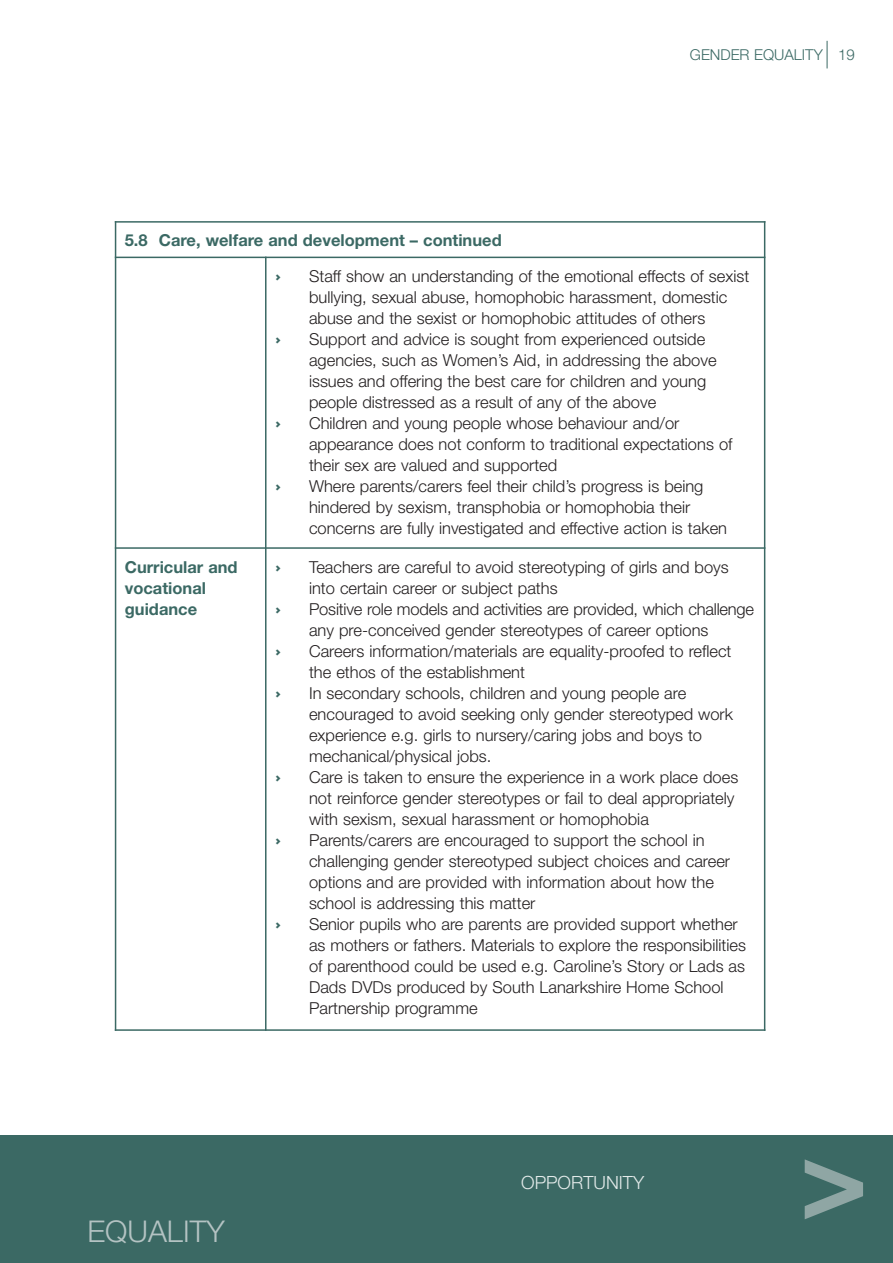
<style>
.page{position:relative;width:893px;height:1263px;background:#fff}
.page>*{position:absolute;margin:0;border:0;box-sizing:border-box;transform-origin:0 0}
.t1{font:700 114.9px "Helvetica Neue";color:#8fa6a4}
.t2{font:300 30px "Helvetica Neue";color:#b4c3c3}
.t3{font:300 18.3px "Helvetica Neue";color:#e2eae9}
.t4{font:300 16.5px/35.5px "Helvetica Neue";color:#231f20}
.t5{font:700 16.5px/21px "Helvetica Neue";color:#3b6964}
.t6{font:300 15px "Helvetica Neue";color:#3b6964}
.s1{font-weight:700;color:#3b6964}
.s2{font-family:"Agenda";font-weight:700;color:#3b6964}
</style>
<div class="page">
<div style="left:0;top:1135px;width:893px;height:128px;background:#3b6964"></div>
<svg style="left:827px;top:41px;width:1px;height:27px"></svg>
<hr style="left:115px;top:221px;width:1px;height:810px;background:#3b6964">
<hr style="left:265px;top:257px;width:1px;height:774px;background:#3b6964">
<hr style="left:764px;top:221px;width:1px;height:810px;background:#3b6964">
<hr style="left:115px;top:221px;width:650px;height:2px;background:#3b6964">
<hr style="left:115px;top:257px;width:650px;height:1px;background:#3b6964">
<hr style="left:115px;top:547px;width:650px;height:2px;background:#3b6964">
<hr style="left:115px;top:1029px;width:650px;height:2px;background:#3b6964">
<p class="t6" style="left:690px;top:49px;width:166px">GENDER EQUALITY 19</p>
<p class="t4" style="left:275px;top:224px;width:476px;text-indent:-150px"><span class="s1">5.8 Care, welfare and development – continued<br></span><span class="s2">&gt;</span> Staff show an understanding of the emotional effects of sexist</p>
<p class="t4" style="left:309px;top:281px;width:420px">bullying, sexual abuse, homophobic harassment, domestic</p>
<p class="t4" style="left:309px;top:302px;width:398px">abuse and the sexist or homophobic attitudes of others</p>
<p class="t4" style="left:275px;top:323px;width:432px"><span class="s2">&gt;</span> Support and advice is sought from experienced outside</p>
<p class="t4" style="left:309px;top:344px;width:409px">agencies, such as Women’s Aid, in addressing the above</p>
<p class="t4" style="left:309px;top:365px;width:399px">issues and offering the best care for children and young</p>
<p class="t4" style="left:309px;top:386px;width:349px">people distressed as a result of any of the above</p>
<p class="t4" style="left:275px;top:407px;width:406px"><span class="s2">&gt;</span> Children and young people whose behaviour and/or</p>
<p class="t4" style="left:309px;top:428px;width:425px">appearance does not conform to traditional expectations of</p>
<p class="t4" style="left:309px;top:449px;width:250px">their sex are valued and supported</p>
<p class="t4" style="left:275px;top:470px;width:430px"><span class="s2">&gt;</span> Where parents/carers feel their child’s progress is being</p>
<p class="t4" style="left:309px;top:491px;width:383px">hindered by sexism, transphobia or homophobia their</p>
<p class="t4" style="left:309px;top:512px;width:420px">concerns are fully investigated and effective action is taken</p>
<p class="t5" style="left:125px;top:558px;width:114px">Curricular and vocational guidance</p>
<p class="t4" style="left:275px;top:550px;width:455px"><span class="s2">&gt;</span> Teachers are careful to avoid stereotyping of girls and boys</p>
<p class="t4" style="left:309px;top:571px;width:250px">into certain career or subject paths</p>
<p class="t4" style="left:275px;top:592px;width:481px"><span class="s2">&gt;</span> Positive role models and activities are provided, which challenge</p>
<p class="t4" style="left:309px;top:613px;width:401px">any pre-conceived gender stereotypes of career options</p>
<p class="t4" style="left:275px;top:634px;width:458px"><span class="s2">&gt;</span> Careers information/materials are equality-proofed to reflect</p>
<p class="t4" style="left:309px;top:655px;width:217px">the ethos of the establishment</p>
<p class="t4" style="left:275px;top:676px;width:413px"><span class="s2">&gt;</span> In secondary schools, children and young people are</p>
<p class="t4" style="left:309px;top:697px;width:425px">encouraged to avoid seeking only gender stereotyped work</p>
<p class="t4" style="left:309px;top:718px;width:394px">experience e.g. girls to nursery/caring jobs and boys to</p>
<p class="t4" style="left:309px;top:739px;width:184px">mechanical/physical jobs.</p>
<p class="t4" style="left:275px;top:760px;width:465px"><span class="s2">&gt;</span> Care is taken to ensure the experience in a work place does</p>
<p class="t4" style="left:309px;top:781px;width:427px">not reinforce gender stereotypes or fail to deal appropriately</p>
<p class="t4" style="left:309px;top:802px;width:341px">with sexism, sexual harassment or homophobia</p>
<p class="t4" style="left:275px;top:823px;width:431px"><span class="s2">&gt;</span> Parents/carers are encouraged to support the school in</p>
<p class="t4" style="left:309px;top:844px;width:423px">challenging gender stereotyped subject choices and career</p>
<p class="t4" style="left:309px;top:865px;width:406px">options and are provided with information about how the</p>
<p class="t4" style="left:309px;top:886px;width:228px">school is addressing this matter</p>
<p class="t4" style="left:275px;top:908px;width:464px"><span class="s2">&gt;</span> Senior pupils who are parents are provided support whether</p>
<p class="t4" style="left:309px;top:929px;width:438px">as mothers or fathers. Materials to explore the responsibilities</p>
<p class="t4" style="left:309px;top:950px;width:438px">of parenthood could be used e.g. Caroline’s Story or Lads as</p>
<p class="t4" style="left:309px;top:971px;width:416px">Dads DVDs produced by South Lanarkshire Home School</p>
<p class="t4" style="left:309px;top:992px;width:170px">Partnership programme</p>
<h2 class="t2" style="left:87px;top:1220px;width:139px">EQUALITY</h2>
<p class="t3" style="left:521px;top:1175px;width:125px">OPPORTUNITY</p>
<h1 class="t1" style="left:799px;top:1136px;width:70px">&gt;</h1>
</div>
